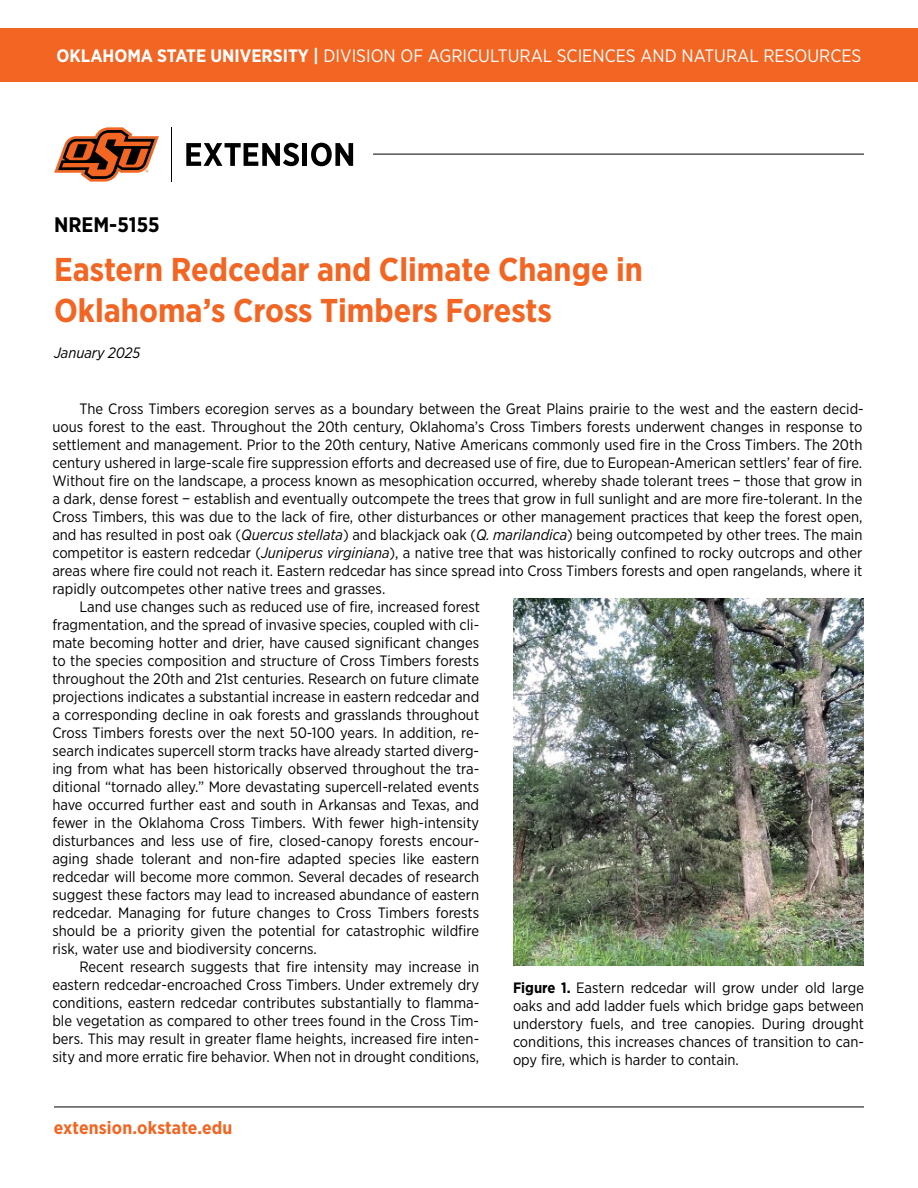
<style>
.page{position:relative;width:918px;height:1188px;background:#fff}
.page>*{position:absolute;margin:0;border:0;box-sizing:border-box;transform-origin:0 0}
.t1{font:700 33px/40.5px "Gotham Narrow";color:#f26522}
.t2{font:700 21px "Gotham Narrow";color:#000}
.t3{font:18px "Gotham Narrow";color:#fff}
.t4{font:700 18px "Gotham Narrow";letter-spacing:.01em;color:#f26522}
.t5{font:15px/18px "Gotham Narrow";color:#000;text-align:justify}
.t6{font:italic 15px "Gotham Narrow";color:#000}
.s1{font-weight:700}
.s2{font-style:italic}
</style>
<div class="page">
<div style="left:0;top:28px;width:918px;height:54px;background:#f26522"></div>
<hr style="left:54px;top:1107px;width:810px;height:1px;background:#000">
<hr style="left:373px;top:154px;width:491px;height:1px;background:#000">
<img style="left:513px;top:598px;width:351px;height:368px">
<hr style="left:171px;top:127px;width:1px;height:55px;background:#000">
<svg style="left:54px;top:127px;width:105px;height:55px"></svg>
<svg style="left:186px;top:143px;width:113px;height:23px"></svg>
<hr style="left:303px;top:143px;width:4px;height:23px;background:#000">
<svg style="left:311px;top:143px;width:42px;height:23px"></svg>
<p class="t3" style="left:57px;top:45px;width:806px"><span class="s1">OKLAHOMA STATE UNIVERSITY |</span> DIVISION OF AGRICULTURAL SCIENCES AND NATURAL RESOURCES</p>
<p class="t2" style="left:54px;top:211px;width:107px">NREM-5155</p>
<h1 class="t1" style="left:54px;top:249px;width:590px">Eastern Redcedar and Climate Change in<br>Oklahoma’s Cross Timbers Forests</h1>
<p class="t6" style="left:54px;top:343px;width:88px">January 2025</p>
<p class="t5" style="left:52px;top:399px;width:813px;text-indent:27px">The Cross Timbers ecoregion serves as a boundary between the Great Plains prairie to the west and the eastern decid&shy;uous forest to the east. Throughout the 20th century, Oklahoma’s Cross Timbers forests underwent changes in response to settlement and management. Prior to the 20th century, Native Americans commonly used fire in the Cross Timbers. The 20th century ushered in large-scale fire suppression efforts and decreased use of fire, due to European-American settlers’ fear of fire.<br>Without fire on the landscape, a process known as mesophication occurred, whereby shade tolerant trees − those that grow in a dark, dense forest − establish and eventually outcompete the trees that grow in full sunlight and are more fire-tolerant. In the Cross Timbers, this was due to the lack of fire, other disturbances or other management practices that keep the forest open, and has resulted in post oak (<span class="s2">Quercus stellata</span>) and blackjack oak (<span class="s2">Q. marilandica</span>) being outcompeted by other trees. The main competitor is eastern redcedar (<span class="s2">Juniperus virginiana</span>), a native tree that was historically confined to rocky outcrops and other areas where fire could not reach it. Eastern redcedar has since spread into Cross Timbers forests and open rangelands, where it rapidly outcompetes other native trees and grasses.</p>
<p class="t5" style="left:52px;top:597px;width:429px;text-indent:27px">Land use changes such as reduced use of fire, increased forest fragmentation, and the spread of invasive species, coupled with cli&shy;mate becoming hotter and drier, have caused significant changes to the species composition and structure of Cross Timbers forests throughout the 20th and 21st centuries. Research on future climate projections indicates a substantial increase in eastern redcedar and a corresponding decline in oak forests and grasslands throughout Cross Timbers forests over the next 50-100 years. In addition, re&shy;search indicates supercell storm tracks have already started diverg&shy;ing from what has been historically observed throughout the tra&shy;ditional “tornado alley.” More devastating supercell-related events have occurred further east and south in Arkansas and Texas, and fewer in the Oklahoma Cross Timbers. With fewer high-intensity disturbances and less use of fire, closed-canopy forests encour&shy;aging shade tolerant and non-fire adapted species like eastern redcedar will become more common. Several decades of research suggest these factors may lead to increased abundance of eastern redcedar. Managing for future changes to Cross Timbers forests should be a priority given the potential for catastrophic wildfire risk, water use and biodiversity concerns.</p>
<p class="t5" style="left:52px;top:957px;width:428px;text-indent:27px">Recent research suggests that fire intensity may increase in eastern redcedar-encroached Cross Timbers. Under extremely dry conditions, eastern redcedar contributes substantially to flamma&shy;ble vegetation as compared to other trees found in the Cross Tim&shy;bers. This may result in greater flame heights, increased fire inten&shy;sity and more erratic fire behavior. When not in drought conditions,</p>
<p class="t5" style="left:513px;top:978px;width:353px"><span class="s1">Figure 1.</span> Eastern redcedar will grow under old large oaks and add ladder fuels which bridge gaps between understory fuels, and tree canopies. During drought conditions, this increases chances of transition to can&shy;opy fire, which is harder to contain.</p>
<p class="t4" style="left:54px;top:1116px;width:180px">extension.okstate.edu</p>
</div>
